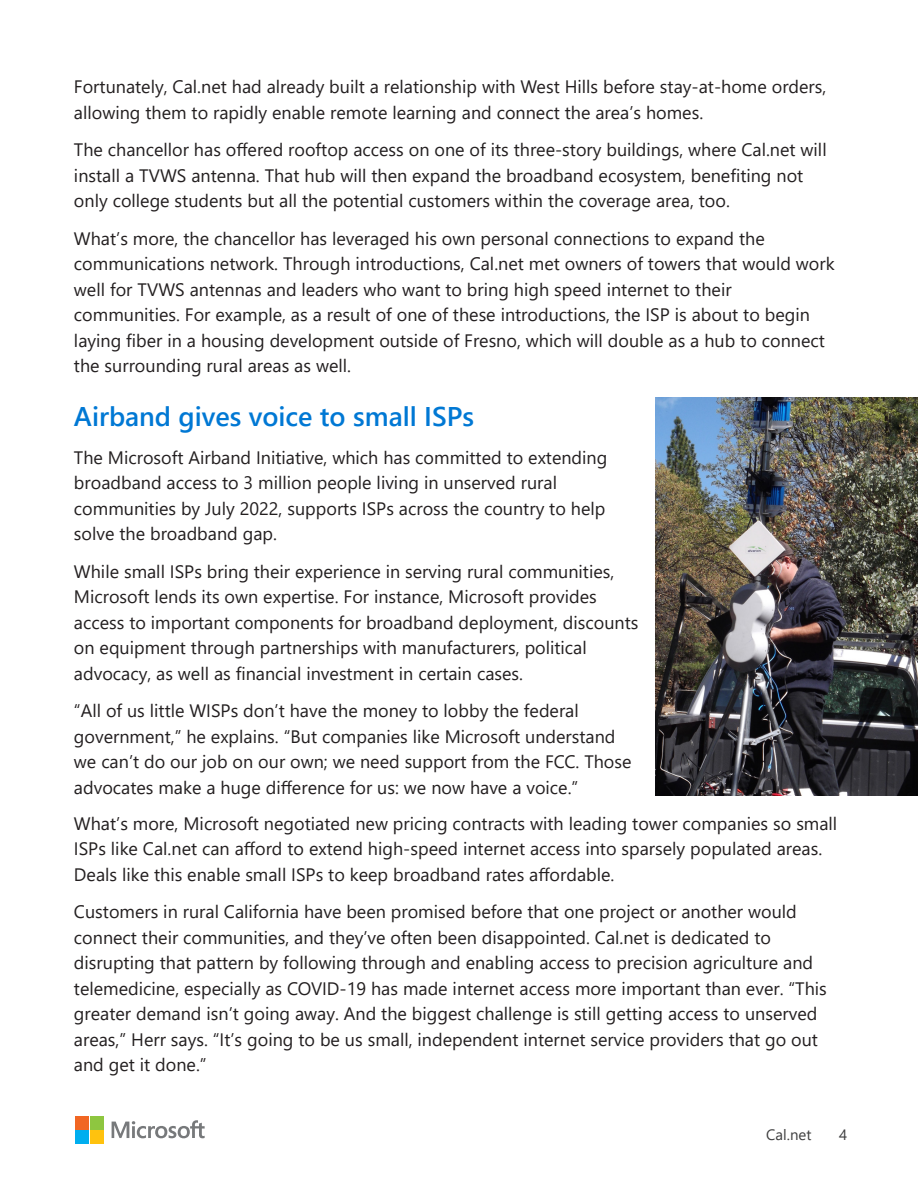
<style>
.page{position:relative;width:918px;height:1188px;background:#fff}
.page>*{position:absolute;margin:0;border:0;box-sizing:border-box;transform-origin:0 0}
.Heading_2{font:600 27px "Segoe UI";color:#0078d4}
.t1{font:18px/25.5px "Segoe UI";color:#231f20}
.t2{font:15px "Segoe UI";color:#3e3e3f}
</style>
<div class="page">
<img style="left:655px;top:398px;width:263px;height:398px">
<svg style="left:112px;top:1120px;width:93px;height:19px"></svg>
<div style="left:76px;top:1116px;width:13px;height:13px;background:#f16623"></div>
<div style="left:90px;top:1116px;width:13px;height:13px;background:#8ec640"></div>
<div style="left:76px;top:1130px;width:13px;height:14px;background:#00aeef"></div>
<div style="left:90px;top:1130px;width:13px;height:14px;background:#ffc20e"></div>
<p class="t1" style="left:74px;top:73px;width:754px">Fortunately, Cal.net had already built a relationship with West Hills before stay-at-home orders, allowing them to rapidly enable remote learning and connect the area’s homes.</p>
<p class="t1" style="left:74px;top:136px;width:754px">The chancellor has offered rooftop access on one of its three-story buildings, where Cal.net will install a TVWS antenna. That hub will then expand the broadband ecosystem, benefiting not only college students but all the potential customers within the coverage area, too.</p>
<p class="t1" style="left:74px;top:224px;width:762px">What’s more, the chancellor has leveraged his own personal connections to expand the communications network. Through introductions, Cal.net met owners of towers that would work well for TVWS antennas and leaders who want to bring high speed internet to their communities. For example, as a result of one of these introductions, the ISP is about to begin laying fiber in a housing development outside of Fresno, which will double as a hub to connect the surrounding rural areas as well.</p>
<h2 class="Heading_2" style="left:74px;top:391px;width:402px">Airband gives voice to small ISPs</h2>
<p class="t1" style="left:74px;top:443px;width:535px">The Microsoft Airband Initiative, which has committed to extending broadband access to 3 million people living in unserved rural communities by July 2022, supports ISPs across the country to help solve the broadband gap.</p>
<p class="t1" style="left:74px;top:557px;width:566px">While small ISPs bring their experience in serving rural communities, Microsoft lends its own expertise. For instance, Microsoft provides access to important components for broadband deployment, discounts on equipment through partnerships with manufacturers, political advocacy, as well as financial investment in certain cases.</p>
<p class="t1" style="left:74px;top:696px;width:559px">“All of us little WISPs don’t have the money to lobby the federal government,” he explains. “But companies like Microsoft understand we can’t do our job on our own; we need support from the FCC. Those advocates make a huge difference for us: we now have a voice.”</p>
<p class="t1" style="left:74px;top:809px;width:765px">What’s more, Microsoft negotiated new pricing contracts with leading tower companies so small<br>ISPs like Cal.net can afford to extend high-speed internet access into sparsely populated areas.<br>Deals like this enable small ISPs to keep broadband rates affordable.</p>
<p class="t1" style="left:74px;top:897px;width:754px">Customers in rural California have been promised before that one project or another would connect their communities, and they’ve often been disappointed. Cal.net is dedicated to disrupting that pattern by following through and enabling access to precision agriculture and telemedicine, especially as COVID-19 has made internet access more important than ever. “This greater demand isn’t going away. And the biggest challenge is still getting access to unserved areas,” Herr says. “It’s going to be us small, independent internet service providers that go out and get it done.”</p>
<p class="t2" style="left:766px;top:1121px;width:47px">Cal.net</p>
<p class="t2" style="left:839px;top:1121px;width:10px">4</p>
</div>
